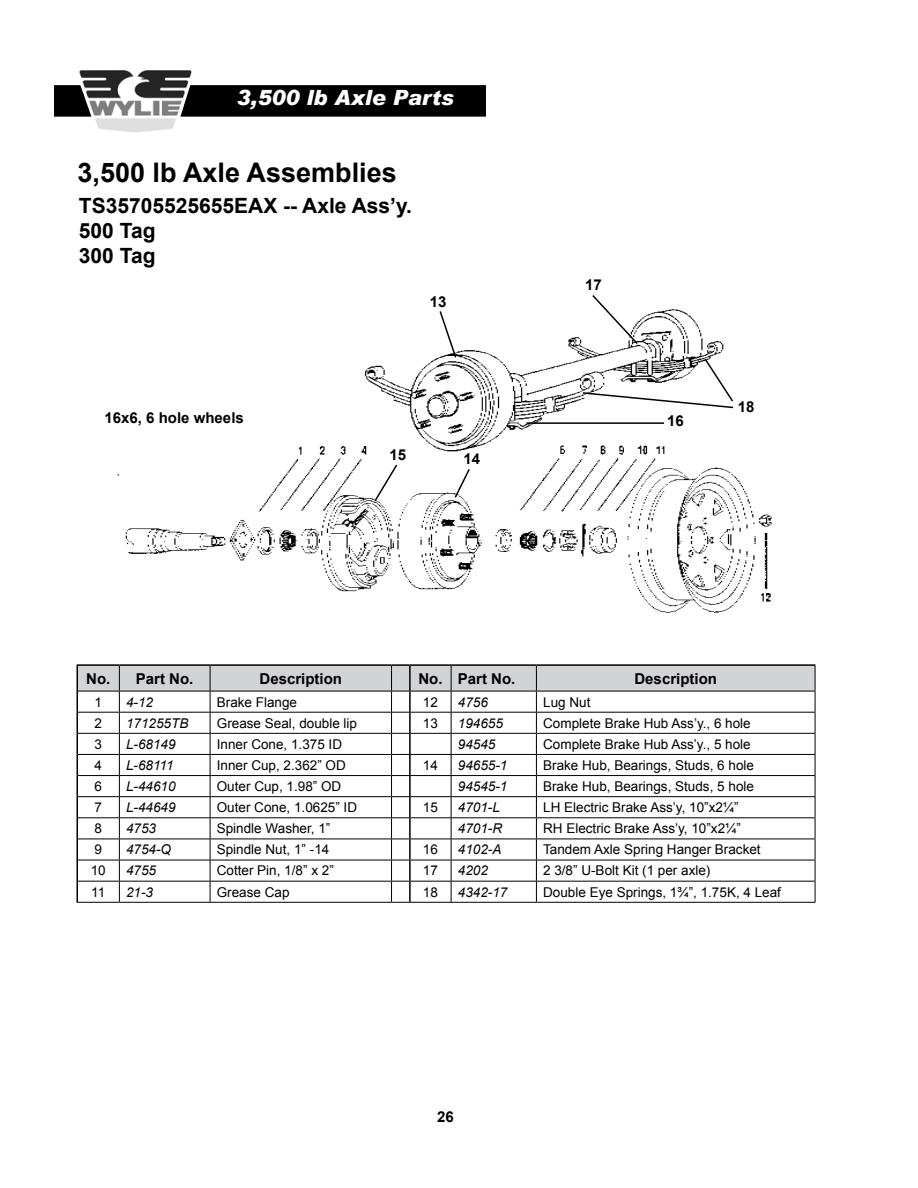
<style>
.page{position:relative;width:918px;height:1188px;background:#fff}
.page>*{position:absolute;margin:0;border:0;box-sizing:border-box;transform-origin:0 0}
.t1{font:700 27px "Arial";color:#000}
.t2{font:700 21px/25.2px "Arial";color:#000}
.t3{font:italic 900 21px "Arial";color:#fff}
.t4{font:700 15px "Arial";color:#000}
.t5{font:13.5px "Arial";color:#000}
.t6{font:italic 13.5px "Arial";color:#000}
</style>
<div class="page">
<div style="left:55px;top:86px;width:430px;height:30px;background:#000"></div>
<div style="left:54px;top:85px;width:432px;height:32px;border:2px solid #000"></div>
<img style="left:76px;top:70px;width:109px;height:63px">
<img style="left:117px;top:309px;width:655px;height:303px">
<svg style="left:591px;top:295px;width:48px;height:51px"></svg>
<svg style="left:373px;top:463px;width:26px;height:40px"></svg>
<svg style="left:453px;top:467px;width:18px;height:32px"></svg>
<hr style="left:526px;top:422px;width:138px;height:2px;background:#000">
<hr style="left:76px;top:666px;width:2px;height:25px;background:#000">
<hr style="left:76px;top:664px;width:43px;height:2px;background:#000">
<hr style="left:76px;top:691px;width:2px;height:21px;background:#000">
<hr style="left:76px;top:712px;width:2px;height:21px;background:#000">
<hr style="left:76px;top:733px;width:2px;height:21px;background:#000">
<hr style="left:76px;top:754px;width:2px;height:22px;background:#000">
<hr style="left:76px;top:776px;width:2px;height:21px;background:#000">
<hr style="left:76px;top:797px;width:2px;height:21px;background:#000">
<hr style="left:76px;top:818px;width:2px;height:21px;background:#000">
<hr style="left:76px;top:839px;width:2px;height:21px;background:#000">
<hr style="left:76px;top:860px;width:2px;height:21px;background:#000">
<hr style="left:76px;top:881px;width:2px;height:21px;background:#000">
<hr style="left:76px;top:902px;width:43px;height:1px;background:#000">
<svg style="left:77px;top:664px;width:739px;height:239px"></svg>
<hr style="left:410px;top:902px;width:41px;height:1px;background:#000">
<hr style="left:451px;top:902px;width:85px;height:1px;background:#000">
<hr style="left:536px;top:902px;width:279px;height:1px;background:#000">
<hr style="left:410px;top:712px;width:41px;height:1px;background:#000">
<hr style="left:451px;top:712px;width:85px;height:1px;background:#000">
<hr style="left:536px;top:712px;width:279px;height:1px;background:#000">
<svg style="left:581px;top:357px;width:154px;height:52px"></svg>
<svg style="left:438px;top:310px;width:20px;height:49px"></svg>
<h2 class="t3" style="left:237px;top:85px;width:219px">3,500 lb Axle Parts</h2>
<h1 class="t1" style="left:78px;top:154px;width:321px">3,500 lb Axle Assemblies</h1>
<h2 class="t2" style="left:79px;top:194px;width:335px">TS35705525655EAX -- Axle Ass’y.<br>500 Tag<br>300 Tag</h2>
<p class="t4" style="left:430px;top:291px;width:18px">13</p>
<p class="t4" style="left:105px;top:408px;width:141px">16x6, 6 hole wheels</p>
<p class="t4" style="left:389px;top:445px;width:18px">15</p>
<p class="t4" style="left:464px;top:448px;width:18px">14</p>
<p class="t4" style="left:585px;top:275px;width:18px">17</p>
<p class="t4" style="left:667px;top:411px;width:18px">16</p>
<p class="t4" style="left:738px;top:397px;width:18px">18</p>
<p class="t4" style="left:86px;top:668px;width:109px">No. Part No.</p>
<p class="t4" style="left:260px;top:668px;width:84px">Description</p>
<p class="t4" style="left:418px;top:668px;width:98px">No. Part No.</p>
<p class="t4" style="left:634px;top:668px;width:84px">Description</p>
<p class="t5" style="left:95px;top:693px;width:9px">1</p>
<p class="t6" style="left:126px;top:693px;width:29px">4-12</p>
<p class="t5" style="left:217px;top:693px;width:82px">Brake Flange</p>
<p class="t5" style="left:423px;top:693px;width:17px">12</p>
<p class="t6" style="left:458px;top:693px;width:32px">4756</p>
<p class="t5" style="left:543px;top:693px;width:49px">Lug Nut</p>
<p class="t5" style="left:95px;top:714px;width:9px">2</p>
<p class="t6" style="left:126px;top:714px;width:64px">171255TB</p>
<p class="t5" style="left:217px;top:714px;width:142px">Grease Seal, double lip</p>
<p class="t5" style="left:423px;top:714px;width:17px">13</p>
<p class="t6" style="left:458px;top:714px;width:47px">194655</p>
<p class="t5" style="left:543px;top:714px;width:209px">Complete Brake Hub Ass’y., 6 hole</p>
<p class="t5" style="left:95px;top:735px;width:9px">3</p>
<p class="t6" style="left:126px;top:735px;width:51px">L-68149</p>
<p class="t5" style="left:217px;top:735px;width:127px">Inner Cone, 1.375 ID</p>
<p class="t6" style="left:458px;top:735px;width:39px">94545</p>
<p class="t5" style="left:543px;top:735px;width:209px">Complete Brake Hub Ass’y., 5 hole</p>
<p class="t5" style="left:95px;top:756px;width:9px">4</p>
<p class="t6" style="left:126px;top:756px;width:49px">L-68111</p>
<p class="t5" style="left:217px;top:756px;width:131px">Inner Cup, 2.362” OD</p>
<p class="t5" style="left:423px;top:756px;width:17px">14</p>
<p class="t6" style="left:458px;top:756px;width:51px">94655-1</p>
<p class="t5" style="left:543px;top:756px;width:212px">Brake Hub, Bearings, Studs, 6 hole</p>
<p class="t5" style="left:95px;top:777px;width:9px">6</p>
<p class="t6" style="left:126px;top:778px;width:51px">L-44610</p>
<p class="t5" style="left:217px;top:777px;width:126px">Outer Cup, 1.98” OD</p>
<p class="t6" style="left:458px;top:778px;width:51px">94545-1</p>
<p class="t5" style="left:543px;top:777px;width:212px">Brake Hub, Bearings, Studs, 5 hole</p>
<p class="t5" style="left:95px;top:799px;width:9px">7</p>
<p class="t6" style="left:126px;top:799px;width:51px">L-44649</p>
<p class="t5" style="left:217px;top:799px;width:142px">Outer Cone, 1.0625” ID</p>
<p class="t5" style="left:423px;top:799px;width:17px">15</p>
<p class="t6" style="left:458px;top:799px;width:44px">4701-L</p>
<p class="t5" style="left:543px;top:799px;width:197px">LH Electric Brake Ass’y, 10”x2¼”</p>
<p class="t5" style="left:95px;top:820px;width:9px">8</p>
<p class="t6" style="left:126px;top:820px;width:32px">4753</p>
<p class="t5" style="left:217px;top:820px;width:115px">Spindle Washer, 1”</p>
<p class="t6" style="left:458px;top:820px;width:46px">4701-R</p>
<p class="t5" style="left:543px;top:820px;width:199px">RH Electric Brake Ass’y, 10”x2¼”</p>
<p class="t5" style="left:95px;top:841px;width:9px">9</p>
<p class="t6" style="left:126px;top:841px;width:47px">4754-Q</p>
<p class="t5" style="left:217px;top:841px;width:114px">Spindle Nut, 1” -14</p>
<p class="t5" style="left:423px;top:841px;width:17px">16</p>
<p class="t6" style="left:458px;top:841px;width:45px">4102-A</p>
<p class="t5" style="left:543px;top:841px;width:219px">Tandem Axle Spring Hanger Bracket</p>
<p class="t5" style="left:91px;top:862px;width:17px">10</p>
<p class="t6" style="left:126px;top:862px;width:32px">4755</p>
<p class="t5" style="left:217px;top:862px;width:119px">Cotter Pin, 1/8” x 2”</p>
<p class="t5" style="left:423px;top:862px;width:17px">17</p>
<p class="t6" style="left:458px;top:862px;width:32px">4202</p>
<p class="t5" style="left:543px;top:862px;width:169px">2 3/8” U-Bolt Kit (1 per axle)</p>
<p class="t5" style="left:91px;top:883px;width:16px">11</p>
<p class="t6" style="left:126px;top:883px;width:29px">21-3</p>
<p class="t5" style="left:217px;top:883px;width:74px">Grease Cap</p>
<p class="t5" style="left:423px;top:883px;width:17px">18</p>
<p class="t6" style="left:458px;top:883px;width:51px">4342-17</p>
<p class="t5" style="left:543px;top:883px;width:239px">Double Eye Springs, 1¾”, 1.75K, 4 Leaf</p>
<p class="t4" style="left:437px;top:1106px;width:18px">26</p>
</div>
